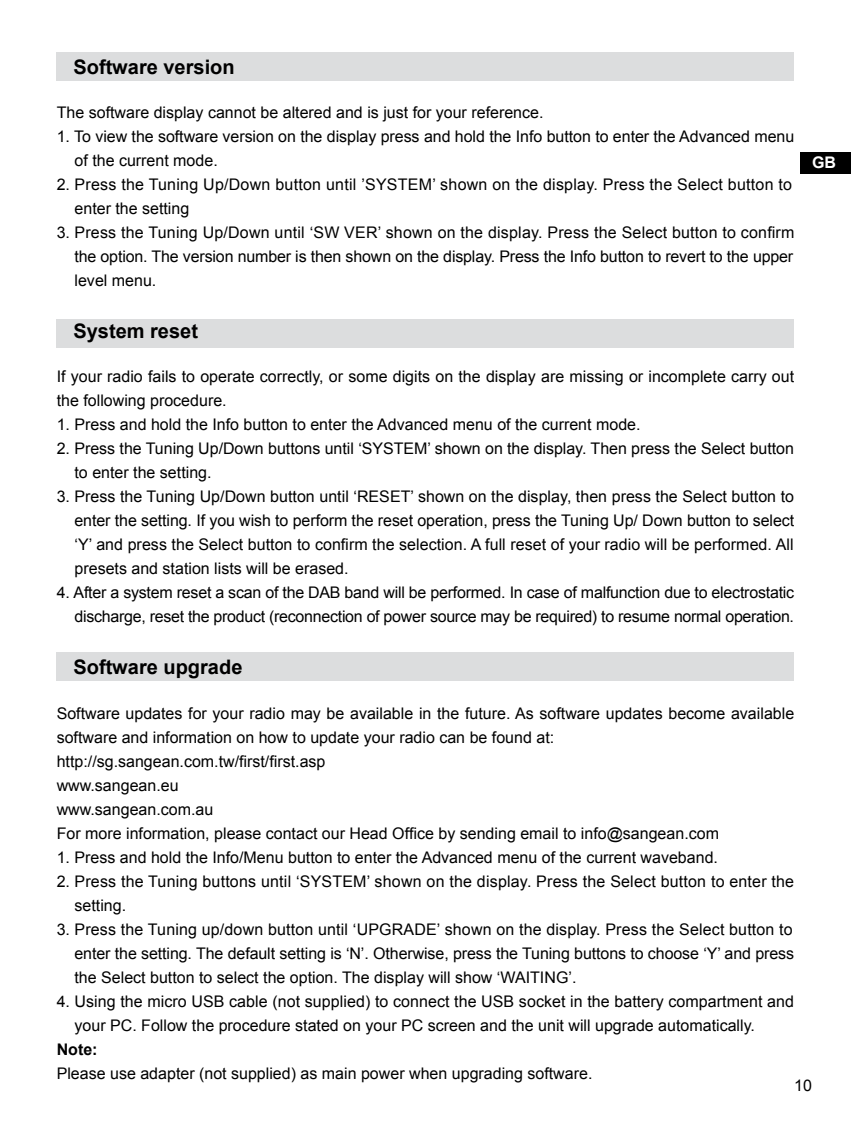
<style>
.page{position:relative;width:851px;height:1134px;background:#fff}
.page>*{position:absolute;margin:0;border:0;box-sizing:border-box;transform-origin:0 0}
.t1{font:700 20px "Arial";color:#000}
.t2{font:16px/24px "Arial";color:#000}
.t3{font:700 16px "Arial";color:#000}
.t4{font:700 16px "Arial";color:#fff}
</style>
<div class="page">
<div style="left:800px;top:152px;width:50px;height:21px;background:#000"></div>
<div style="left:57px;top:52px;width:737px;height:29px;background:#dcddde"></div>
<div style="left:57px;top:653px;width:737px;height:28px;background:#dcddde"></div>
<div style="left:57px;top:319px;width:737px;height:28px;background:#dcddde"></div>
<p class="t1" style="left:73px;top:54px;width:163px">Software version</p>
<p class="t2" style="left:57px;top:101px;width:488px">The software display cannot be altered and is just for your reference.</p>
<p class="t2" style="left:57px;top:125px;width:739px">1 . To view the software version on the display press and hold the Info button to enter the Advanced menu</p>
<p class="t2" style="left:74px;top:149px;width:145px">of the current mode.</p>
<p class="t2" style="left:74px;top:173px;width:719px;text-indent:-18px">2. Press the Tuning Up/Down button until ’SYSTEM’ shown on the display. Press the Select button to enter the setting</p>
<p class="t2" style="left:74px;top:221px;width:721px;text-align:justify;text-indent:-18px">3. Press the Tuning Up/Down until ‘SW VER’ shown on the display. Press the Select button to confirm the option. The version number is then shown on the display. Press the Info button to revert to the upper level menu.</p>
<p class="t1" style="left:73px;top:318px;width:126px">System reset</p>
<p class="t2" style="left:57px;top:365px;width:738px">If your radio fails to operate correctly, or some digits on the display are missing or incomplete carry out the following procedure.<br>1 . Press and hold the Info button to enter the Advanced menu of the current mode.</p>
<p class="t2" style="left:74px;top:437px;width:720px;text-indent:-18px">2. Press the Tuning Up/Down buttons until ‘SYSTEM’ shown on the display. Then press the Select button to enter the setting.</p>
<p class="t2" style="left:74px;top:485px;width:721px;text-align:justify;text-indent:-18px">3. Press the Tuning Up/Down button until ‘RESET’ shown on the display, then press the Select button to enter the setting. If you wish to perform the reset operation, press the Tuning Up/ Down button to select ‘Y’ and press the Select button to confirm the selection. A full reset of your radio will be performed. All presets and station lists will be erased.</p>
<p class="t2" style="left:57px;top:581px;width:738px;text-align:right">4. After a system reset a scan of the DAB band will be performed. In case of malfunction due to electrostatic discharge, reset the product (reconnection of power source may be required) to resume normal operation.</p>
<p class="t1" style="left:73px;top:654px;width:170px">Software upgrade</p>
<p class="t2" style="left:57px;top:701px;width:739px">Software updates for your radio may be available in the future. As software updates become available software and information on how to update your radio can be found at: http://sg.sangean.com.tw/first/first.asp<br>www.sangean.eu<br>www.sangean.com.au<br>For more information, please contact our Head Office by sending email to info@sangean.com<br>1 . Press and hold the Info/Menu button to enter the Advanced menu of the current waveband.</p>
<p class="t2" style="left:74px;top:869px;width:721px;text-indent:-18px">2. Press the Tuning buttons until ‘SYSTEM’ shown on the display. Press the Select button to enter the setting.</p>
<p class="t2" style="left:74px;top:917px;width:721px;text-align:justify;text-indent:-18px">3. Press the Tuning up/down button until ‘UPGRADE’ shown on the display. Press the Select button to enter the setting. The default setting is ‘N’. Otherwise, press the Tuning buttons to choose ‘Y’ and press the Select button to select the option. The display will show ‘WAITING’.</p>
<p class="t2" style="left:74px;top:989px;width:721px;text-indent:-18px">4. Using the micro USB cable (not supplied) to connect the USB socket in the battery compartment and your PC. Follow the procedure stated on your PC screen and the unit will upgrade automatically.</p>
<p class="t3" style="left:57px;top:1038px;width:42px">Note:</p>
<p class="t2" style="left:57px;top:1061px;width:537px">Please use adapter (not supplied) as main power when upgrading software.</p>
<p class="t4" style="left:811px;top:152px;width:25px">GB</p>
<p class="t2" style="left:794px;top:1073px;width:19px">1 0</p>
</div>
